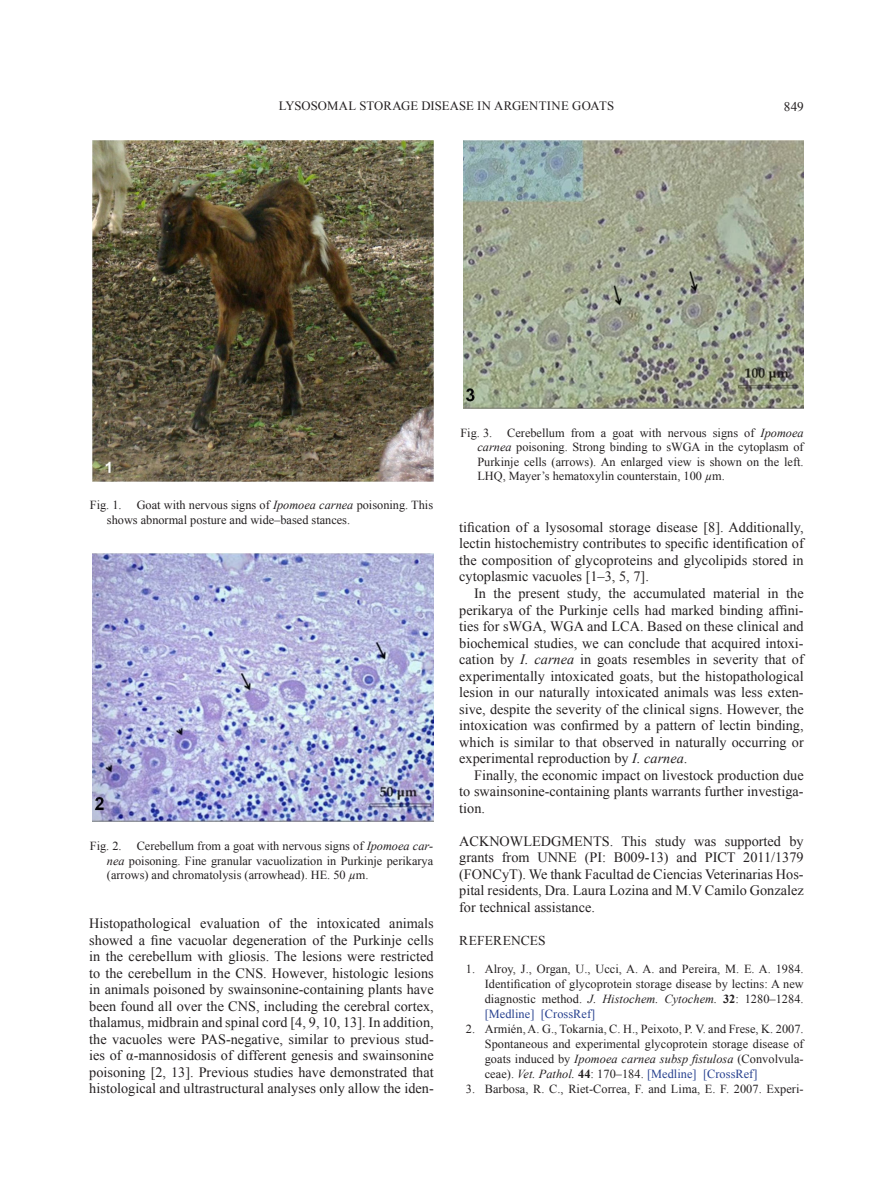
<style>
.page{position:relative;width:893px;height:1191px;background:#fff}
.page>*{position:absolute;margin:0;border:0;box-sizing:border-box;transform-origin:0 0}
.t1{font:14.25px/16.5px "Times New Roman";color:#231f20;text-align:justify}
.t2{font:13.5px "Times New Roman";letter-spacing:.01em;color:#231f20}
.t3{font:13.2px "Times New Roman";color:#231f20}
.t4{font:12.75px "Times New Roman";letter-spacing:.005em;color:#231f20}
.t5{font:12.3px/15px "Times New Roman";color:#231f20;text-align:justify}
.s1{font-style:italic}
.s2{font-weight:700}
.s3{color:#253f8e}
</style>
<div class="page">
<img style="left:93px;top:140px;width:340px;height:341px">
<img style="left:93px;top:554px;width:340px;height:267px">
<img style="left:463px;top:140px;width:341px;height:268px">
<p class="t4" style="left:279px;top:98px;width:337px">LYSOSOMAL STORAGE DISEASE IN ARGENTINE GOATS</p>
<p class="t3" style="left:784px;top:97px;width:21px">849</p>
<p class="t5" style="left:107px;top:498px;width:328px;line-height:14.5px;text-indent:-17px">Fig. 1. Goat with nervous signs of <span class="s1">Ipomoea carnea</span> poisoning. This shows abnormal posture and wide–based stances.</p>
<p class="t5" style="left:107px;top:838px;width:328px;line-height:14.5px;text-indent:-17px">Fig. 2. Cerebellum from a goat with nervous signs of <span class="s1">Ipomoea car&shy;nea</span> poisoning. Fine granular vacuolization in Purkinje perikarya (arrows) and chromatolysis (arrowhead). HE. 50 <span class="s1">µ</span>m.</p>
<p class="t1" style="left:89px;top:915px;width:346px">Histopathological evaluation of the intoxicated animals showed a fine vacuolar degeneration of the Purkinje cells in the cerebellum with gliosis. The lesions were restricted to the cerebellum in the CNS. However, histologic lesions in animals poisoned by swainsonine-containing plants have been found all over the CNS, including the cerebral cortex, thalamus, midbrain and spinal cord [4, 9, 10, 13]. In addition, the vacuoles were PAS-negative, similar to previous stud&shy;ies of α-mannosidosis of different genesis and swainsonine poisoning [2, 13]. Previous studies have demonstrated that histological and ultrastructural analyses only allow the iden-</p>
<p class="t5" style="left:477px;top:425px;width:328px;line-height:14.5px;text-indent:-17px">Fig. 3. Cerebellum from a goat with nervous signs of <span class="s1">Ipomoea carnea</span> poisoning. Strong binding to sWGA in the cytoplasm of Purkinje cells (arrows). An enlarged view is shown on the left.<br>LHQ, Mayer’s hematoxylin counterstain, 100 <span class="s1">µ</span>m.</p>
<p class="t1" style="left:459px;top:519px;width:346px">tification of a lysosomal storage disease [8]. Additionally, lectin histochemistry contributes to specific identification of the composition of glycoproteins and glycolipids stored in cytoplasmic vacuoles [1–3, 5, 7].</p>
<p class="t1" style="left:459px;top:585px;width:346px;text-indent:15px">In the present study, the accumulated material in the perikarya of the Purkinje cells had marked binding affini&shy;ties for sWGA, WGA and LCA. Based on these clinical and biochemical studies, we can conclude that acquired intoxi&shy;cation by <span class="s1">I. carnea</span> in goats resembles in severity that of experimentally intoxicated goats, but the histopathological lesion in our naturally intoxicated animals was less exten&shy;sive, despite the severity of the clinical signs. However, the intoxication was confirmed by a pattern of lectin binding, which is similar to that observed in naturally occurring or experimental reproduction by <span class="s1">I. carnea</span>.</p>
<p class="t1" style="left:459px;top:766px;width:346px;text-indent:15px">Finally, the economic impact on livestock production due to swainsonine-containing plants warrants further investiga&shy;tion.</p>
<p class="t1" style="left:459px;top:832px;width:346px">ACKNOWLEDGMENTS. This study was supported by grants from UNNE (PI: B009-13) and PICT 2011/1379 (FONCyT). We thank Facultad de Ciencias Veterinarias Hos&shy;pital residents, Dra. Laura Lozina and M.V Camilo Gonzalez for technical assistance.</p>
<p class="t2" style="left:459px;top:931px;width:88px">REFERENCES</p>
<p class="t5" style="left:485px;top:961px;width:320px;text-indent:-19px">1. Alroy, J., Organ, U., Ucci, A. A. and Pereira, M. E. A. 1984.<br>Identification of glycoprotein storage disease by lectins: A new diagnostic method. <span class="s1">J. Histochem. Cytochem.</span> <span class="s2">32</span>: 1280–1284. <span class="s3">[Medline] [CrossRef]</span></p>
<p class="t5" style="left:485px;top:1021px;width:320px;text-indent:-19px">2. Armién, A. G., Tokarnia, C. H., Peixoto, P. V. and Frese, K. 2007.<br>Spontaneous and experimental glycoprotein storage disease of goats induced by <span class="s1">Ipomoea carnea subsp fistulosa</span> (Convolvula&shy;ceae). <span class="s1">Vet. Pathol.</span> <span class="s2">44</span>: 170–184. <span class="s3">[Medline] [CrossRef]</span></p>
<p class="t5" style="left:466px;top:1081px;width:339px">3. Barbosa, R. C., Riet-Correa, F. and Lima, E. F. 2007. Experi-</p>
</div>
